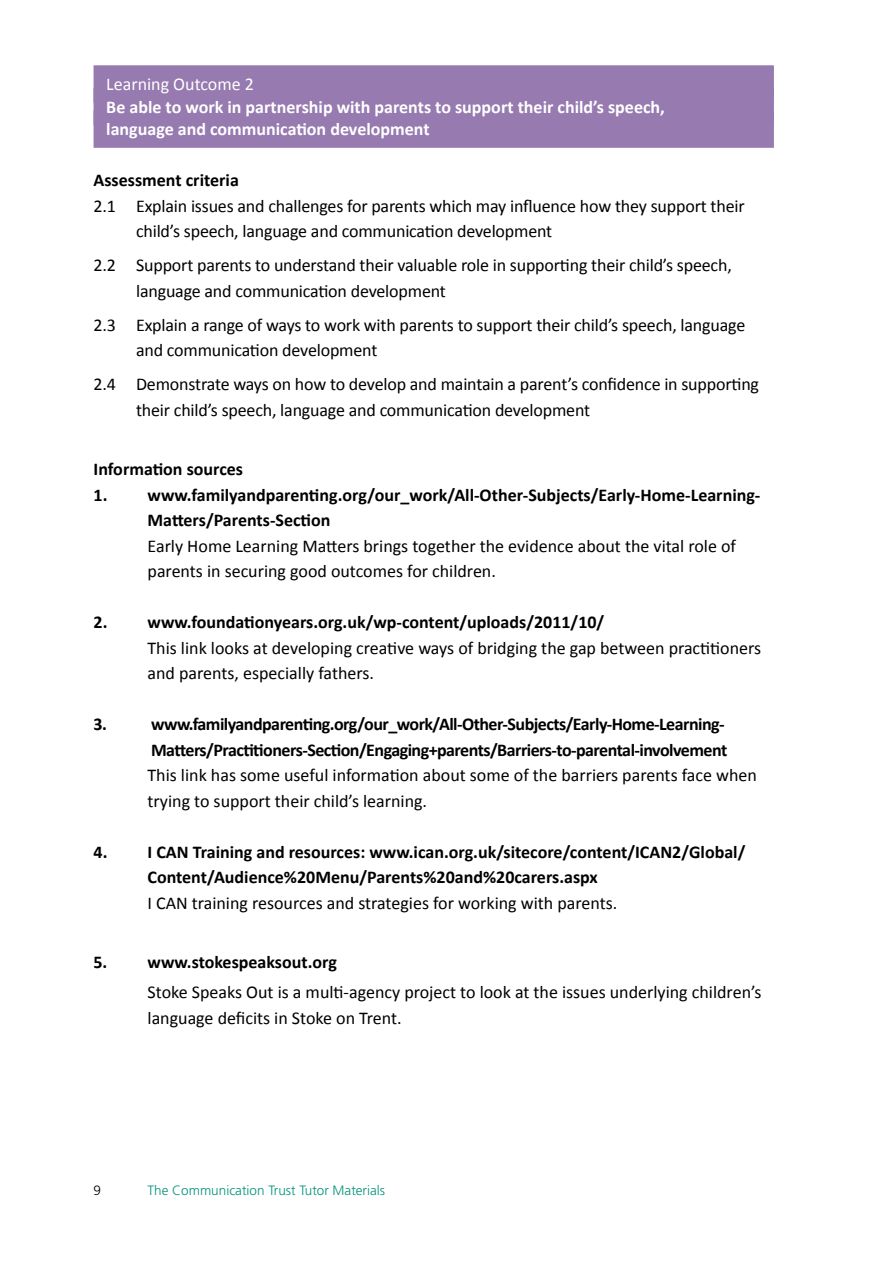
<style>
.page{position:relative;width:893px;height:1263px;background:#fff}
.page>*{position:absolute;margin:0;border:0;box-sizing:border-box;transform-origin:0 0}
.t1{font:18px/25.5px "Calibri";letter-spacing:-.01em;color:#000}
.t2{font:700 18px/25.5px "Calibri";color:#000}
.t3{font:700 18px/25.5px "Calibri";letter-spacing:-.03em;color:#000}
.t4{font:700 18px/22.5px "Calibri";color:#fff}
.t5{font:18px "Calibri";color:#fff}
.t6{font:300 13.5px "Frutiger";color:#00927b}
</style>
<div class="page">
<div style="left:94px;top:65px;width:680px;height:38px;background:#967ab0"></div>
<div style="left:94px;top:88px;width:680px;height:37px;background:#967ab0"></div>
<div style="left:94px;top:110px;width:680px;height:38px;background:#967ab0"></div>
<p class="t5" style="left:106px;top:73px;width:149px">Learning Outcome 2</p>
<p class="t4" style="left:106px;top:94px;width:560px">Be able to work in partnership with parents to support their child’s speech, language and communication development</p>
<p class="t2" style="left:94px;top:166px;width:147px">Assessment criteria</p>
<p class="t1" style="left:136px;top:192px;width:610px;text-indent:-43px">2.1 Explain issues and challenges for parents which may influence how they support their child’s speech, language and communication development</p>
<p class="t1" style="left:136px;top:251px;width:597px;text-indent:-43px">2.2 Support parents to understand their valuable role in supporting their child’s speech, language and communication development</p>
<p class="t1" style="left:136px;top:311px;width:611px;text-indent:-43px">2.3 Explain a range of ways to work with parents to support their child’s speech, language and communication development</p>
<p class="t1" style="left:136px;top:370px;width:625px;text-indent:-43px">2.4 Demonstrate ways on how to develop and maintain a parent’s confidence in supporting their child’s speech, language and communication development</p>
<p class="t2" style="left:94px;top:456px;width:151px">Information sources</p>
<p class="t2" style="left:148px;top:481px;width:614px;text-indent:-54px">1. www.familyandparenting.org/our_work/All-Other-Subjects/Early-Home-Learning-<br>Matters/Parents-Section</p>
<p class="t1" style="left:148px;top:532px;width:590px">Early Home Learning Matters brings together the evidence about the vital role of parents in securing good outcomes for children.</p>
<p class="t2" style="left:94px;top:609px;width:512px">2. www.foundationyears.org.uk/wp-content/uploads/2011/10/</p>
<p class="t1" style="left:148px;top:634px;width:615px">This link looks at developing creative ways of bridging the gap between practitioners and parents, especially fathers.</p>
<p class="t2" style="left:94px;top:711px;width:15px">3.</p>
<p class="t3" style="left:151px;top:711px;width:578px">www.familyandparenting.org/our_work/All-Other-Subjects/Early-Home-Learning-<br>Matters/Practitioners-Section/Engaging+parents/Barriers-to-parental-involvement</p>
<p class="t1" style="left:148px;top:762px;width:611px">This link has some useful information about some of the barriers parents face when trying to support their child’s learning.</p>
<p class="t2" style="left:148px;top:838px;width:599px;text-indent:-54px">4. I CAN Training and resources: www.ican.org.uk/sitecore/content/ICAN2/Global/<br>Content/Audience%20Menu/Parents%20and%20carers.aspx</p>
<p class="t1" style="left:148px;top:889px;width:471px">I CAN training resources and strategies for working with parents.</p>
<p class="t2" style="left:94px;top:949px;width:245px">5. www.stokespeaksout.org</p>
<p class="t1" style="left:148px;top:978px;width:615px">Stoke Speaks Out is a multi-agency project to look at the issues underlying children’s language deficits in Stoke on Trent.</p>
<p class="t6" style="left:148px;top:1182px;width:239px">The Communication Trust Tutor Materials</p>
</div>
